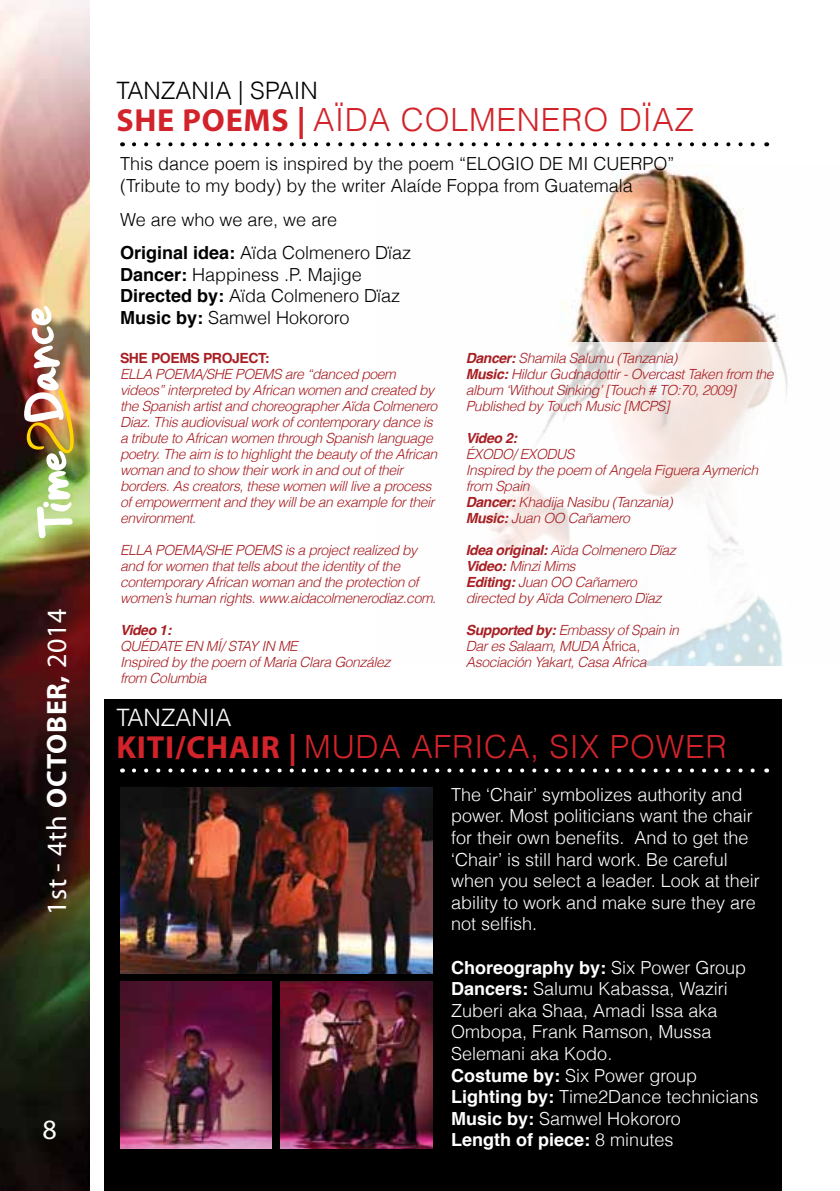
<style>
.page{position:relative;width:840px;height:1191px;background:#fff}
.page>*{position:absolute;margin:0;border:0;box-sizing:border-box;transform-origin:0 0}
.t1{font:300 32px "Helvetica";letter-spacing:.025em;color:#d2232a}
.t2{font:28px "Myriad Pro";letter-spacing:.025em;color:#fff}
.t3{font:300 24px "Helvetica";color:#000}
.t4{font:300 24px "Helvetica";color:#fff}
.t5{font:300 18px/21.6px "Helvetica";color:#fff}
.t6{font:300 18px/21.6px "Helvetica";color:#000}
.t7{font:italic 300 14px/16px "Helvetica";letter-spacing:-.03em;color:#a71f23}
.t8{font:700 14px "Helvetica";letter-spacing:-.03em;color:#a71f23}
.t9{font:italic 700 14px "Helvetica";letter-spacing:-.03em;color:#a71f23}
.s1{font-weight:700}
.s2{font-family:"Myriad Pro";font-weight:700}
.s3{font-style:normal}
</style>
<div class="page">
<img style="left:0;top:0;width:89px;height:1191px">
<img style="left:24px;top:306px;width:50px;height:232px">
<div style="left:104px;top:699px;width:676px;height:492px;background:#000"></div>
<img style="left:120px;top:981px;width:151px;height:167px">
<img style="left:280px;top:981px;width:152px;height:167px">
<img style="left:120px;top:788px;width:312px;height:185px">
<svg style="left:134px;top:768px;width:621px;height:4px"></svg>
<img style="left:561px;top:164px;width:218px;height:178px">
<svg style="left:134px;top:142px;width:621px;height:4px"></svg>
<svg style="left:485px;top:342px;width:303px;height:324px"></svg>
<h2 class="t2" style="left:39px;top:915px;width:308px;rotate:-90deg">1st - 4th <span class="s1">OCTOBER,</span> 2014</h2>
<h2 class="t2" style="left:43px;top:1112px;width:16px">8</h2>
<h3 class="t3" style="left:116px;top:72px;width:203px">TANZANIA | SPAIN</h3>
<h1 class="t1" style="left:116px;top:94px;width:579px"><span class="s2">SHE POEMS |</span> AÏDA COLMENERO DÏAZ</h1>
<p class="t6" style="left:120px;top:152px;width:555px">This dance poem is inspired by the poem “ELOGIO DE MI CUERPO” (Tribute to my body) by the writer Alaíde Foppa from Guatemala</p>
<p class="t6" style="left:120px;top:201px;width:292px;line-height:33.6px">We are who we are, we are<br><span class="s1">Original idea:</span> Aïda Colmenero Dïaz</p>
<p class="t6" style="left:120px;top:263px;width:281px"><span class="s1">Dancer:</span> Happiness .P. Majige<br><span class="s1">Directed by:</span> Aïda Colmenero Dïaz<br><span class="s1">Music by:</span> Samwel Hokororo</p>
<p class="t8" style="left:120px;top:346px;width:151px">SHE POEMS PROJECT:</p>
<p class="t7" style="left:120px;top:366px;width:319px">ELLA POEMA/SHE POEMS are “danced poem videos” interpreted by African women and created by the Spanish artist and choreographer Aïda Colmenero Diaz. This audiovisual work of contemporary dance is a tribute to African women through Spanish language poetry. The aim is to highlight the beauty of the African woman and to show their work in and out of their borders. As creators, these women will live a process of empowerment and they will be an example for their environment.</p>
<p class="t7" style="left:120px;top:542px;width:317px">ELLA POEMA/SHE POEMS is a project realized by and for women that tells about the identity of the contemporary African woman and the protection of women’s human rights. www.aidacolmenerodiaz.com.</p>
<p class="t9" style="left:120px;top:618px;width:53px">Video 1:</p>
<p class="t7" style="left:120px;top:638px;width:272px">QUÉDATE EN MÍ/ STAY IN ME<br>Inspired by the poem of Maria Clara González from Columbia</p>
<h3 class="t4" style="left:116px;top:698px;width:117px">TANZANIA</h3>
<p class="t7" style="left:465px;top:350px;width:309px"><span class="s1">Dancer:</span> Shamila Salumu (Tanzania)<br><span class="s1">Music:</span> Hildur Gudnadottir - Overcast Taken from the album ‘Without Sinking’ [Touch # TO:70, 2009] Published by Touch Music [MCPS]</p>
<p class="t9" style="left:465px;top:426px;width:53px">Video 2:</p>
<p class="t7" style="left:465px;top:446px;width:294px">ÉXODO/ EXODUS<br>Inspired by the poem of Angela Figuera Aymerich from Spain<br><span class="s1">Dancer:</span> Khadija Nasibu (Tanzania)<br><span class="s1">Music:</span> Juan OO Cañamero</p>
<p class="t7" style="left:465px;top:542px;width:211px"><span class="s1">Idea original:</span> Aïda Colmenero Dïaz<br><span class="s1">Video:</span> Minzi Mims<br><span class="s1">Editing:</span> Juan OO Cañamero directed by Aïda Colmenero Dïaz</p>
<p class="t7" style="left:465px;top:622px;width:214px"><span class="s1">Supported by:</span> Embassy of Spain in<br>Dar es Salaam, MUDA <span class="s3">África,<br></span>Asociación Yakart, Casa Africa</p>
<h1 class="t1" style="left:116px;top:720px;width:611px"><span class="s2">KITI/CHAIR |</span> MUDA AFRICA, SIX POWER</h1>
<p class="t5" style="left:451px;top:782px;width:310px">The ‘Chair’ symbolizes authority and power. Most politicians want the chair for their own benefits. And to get the ‘Chair’ is still hard work. Be careful when you select a leader. Look at their ability to work and make sure they are not selfish.</p>
<p class="t5" style="left:451px;top:955px;width:309px"><span class="s1">Choreography by:</span> Six Power Group<br><span class="s1">Dancers:</span> Salumu Kabassa, Waziri<br>Zuberi aka Shaa, Amadi Issa aka<br>Ombopa, Frank Ramson, Mussa<br>Selemani aka Kodo.<br><span class="s1">Costume by:</span> Six Power group<br><span class="s1">Lighting by:</span> Time2Dance technicians<br><span class="s1">Music by:</span> Samwel Hokororo<br><span class="s1">Length of piece:</span> 8 minutes</p>
</div>
